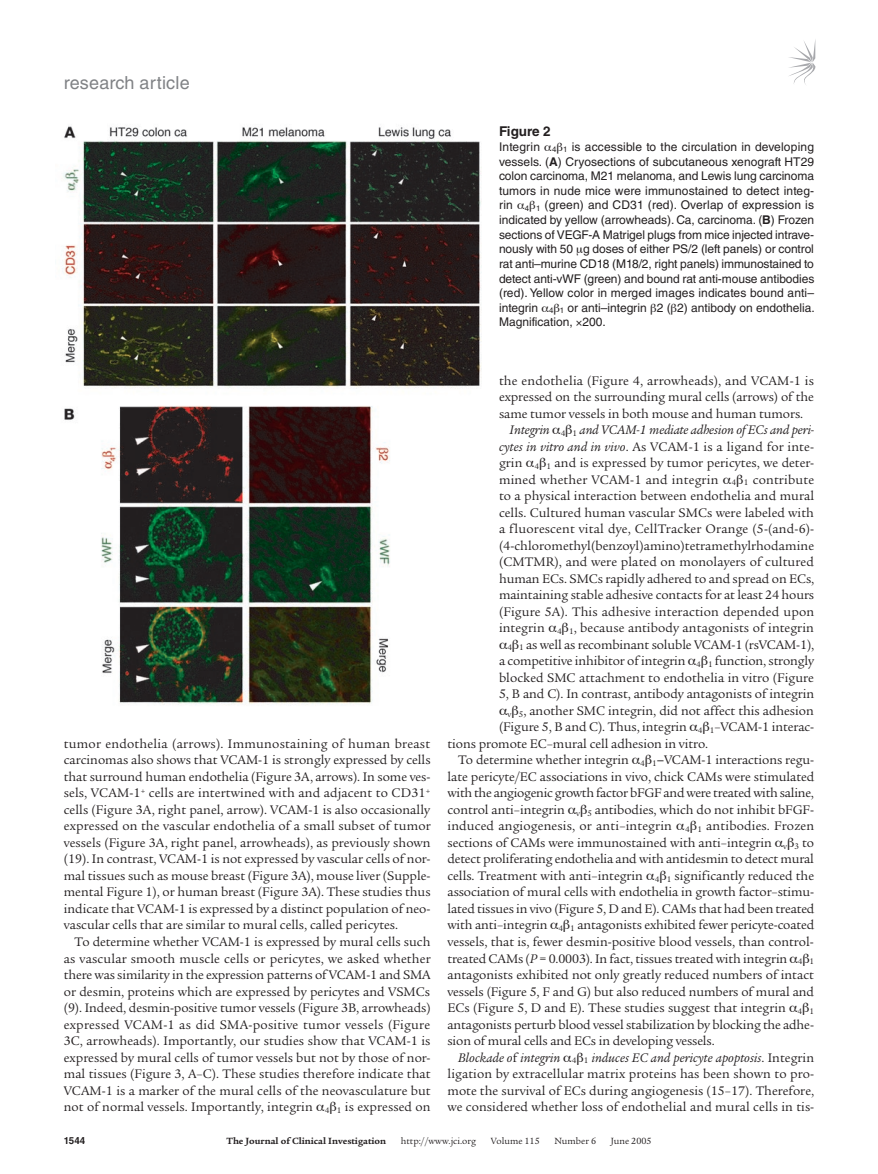
<style>
.page{position:relative;width:878px;height:1174px;background:#fff}
.page>*{position:absolute;margin:0;border:0;box-sizing:border-box;transform-origin:0 0}
.t1{font:18px "Helvetica LT Std";letter-spacing:.01em;color:#808285}
.t2{font:13.5px/16.5px "Legacy Serif Std";letter-spacing:-.005em;color:#231f20;text-align:justify}
.t3{font:italic 13.5px "Legacy Serif Std";letter-spacing:.005em;color:#231f20}
.t4{font:13.5px "Legacy Serif Std";letter-spacing:.015em;color:#231f20}
.t5{font:700 13.5px "Helvetica LT Std";color:#231f20}
.t6{font:12px/14.7px "Helvetica LT Std";color:#231f20;text-align:justify}
.t7{font:9.75px "Legacy Serif Std";color:#231f20}
.t8{font:700 9.75px "Legacy Serif Std";color:#231f20}
.t9{font:700 9.75px "Helvetica LT Std";color:#231f20}
.s1{font-weight:700}
.s2{font-style:italic}
.s3{font-style:normal}
</style>
<div class="page">
<svg style="left:789px;top:41px;width:26px;height:44px"></svg>
<img style="left:62px;top:126px;width:420px;height:579px">
<h1 class="t1" style="left:64px;top:72px;width:127px">research article</h1>
<p class="t5" style="left:499px;top:123px;width:53px">Figure 2</p>
<p class="t6" style="left:499px;top:139px;width:317px">Integrin <sub>4</sub> <sub>1</sub> is accessible to the circulation in developing vessels. (<span class="s1">A</span>) Cryosections of subcutaneous xenograft HT29 colon carcinoma, M21 melanoma, and Lewis lung carcinoma tumors in nude mice were immunostained to detect integ&shy;rin <sub>4</sub> <sub>1</sub> (green) and CD31 (red). Overlap of expression is indicated by yellow (arrowheads). Ca, carcinoma. (<span class="s1">B</span>) Frozen sections of VEGF-A Matrigel plugs from mice injected intrave&shy;nously with 50 g doses of either PS/2 (left panels) or control rat anti–murine CD18 (M18/2, right panels) immunostained to detect anti-vWF (green) and bound rat anti-mouse antibodies (red). Yellow color in merged images indicates bound anti– integrin <sub>4</sub> <sub>1</sub> or anti–integrin 2 ( 2) antibody on endothelia.<br>Magnification, 200.</p>
<p class="t2" style="left:64px;top:735px;width:368px">tumor endothelia (arrows). Immunostaining of human breast carcinomas also shows that VCAM-1 is strongly expressed by cells that surround human endothelia (Figure 3A, arrows). In some ves&shy;sels, VCAM-1<sup>+</sup> cells are intertwined with and adjacent to CD31<sup>+ </sup>cells (Figure 3A, right panel, arrow). VCAM-1 is also occasionally expressed on the vascular endothelia of a small subset of tumor vessels (Figure 3A, right panel, arrowheads), as previously shown (19). In contrast, VCAM-1 is not expressed by vascular cells of nor&shy;mal tissues such as mouse breast (Figure 3A), mouse liver (Supple&shy;mental Figure 1), or human breast (Figure 3A). These studies thus indicate that VCAM-1 is expressed by a distinct population of neo&shy;vascular cells that are similar to mural cells, called pericytes.</p>
<p class="t2" style="left:64px;top:933px;width:368px;text-indent:11px">To determine whether VCAM-1 is expressed by mural cells such as vascular smooth muscle cells or pericytes, we asked whether there was similarity in the expression patterns of VCAM-1 and SMA or desmin, proteins which are expressed by pericytes and VSMCs (9). Indeed, desmin-positive tumor vessels (Figure 3B, arrowheads) expressed VCAM-1 as did SMA-positive tumor vessels (Figure 3C, arrowheads). Importantly, our studies show that VCAM-1 is expressed by mural cells of tumor vessels but not by those of nor&shy;mal tissues (Figure 3, A–C). These studies therefore indicate that VCAM-1 is a marker of the mural cells of the neovasculature but not of normal vessels. Importantly, integrin <sub>4</sub> <sub>1</sub> is expressed on</p>
<p class="t2" style="left:499px;top:372px;width:316px">the endothelia (Figure 4, arrowheads), and VCAM-1 is</p>
<p class="t2" style="left:499px;top:389px;width:316px">expressed on the surrounding mural cells (arrows) of the</p>
<p class="t2" style="left:499px;top:405px;width:306px">same tumor vessels in both mouse and human tumors.</p>
<p class="t3" style="left:509px;top:422px;width:306px">Integrin <sub>4</sub> <sub>1</sub> and VCAM-1 mediate adhesion of ECs and peri-</p>
<p class="t2" style="left:499px;top:438px;width:317px"><span class="s2">cytes in vitro and in vivo</span>. As VCAM-1 is a ligand for inte-</p>
<p class="t2" style="left:499px;top:455px;width:317px">grin <sub>4</sub> <sub>1</sub> and is expressed by tumor pericytes, we deter-</p>
<p class="t4" style="left:499px;top:472px;width:316px">mined whether VCAM-1 and integrin <sub>4</sub> <sub>1</sub> contribute</p>
<p class="t2" style="left:499px;top:488px;width:317px">to a physical interaction between endothelia and mural</p>
<p class="t2" style="left:499px;top:504px;width:316px">cells. Cultured human vascular SMCs were labeled with</p>
<p class="t2" style="left:499px;top:521px;width:317px">a fluorescent vital dye, CellTracker Orange (5-(and-6)-</p>
<p class="t2" style="left:499px;top:537px;width:316px">(4-chloromethyl(benzoyl)amino)tetramethylrhodamine</p>
<p class="t2" style="left:499px;top:554px;width:316px">(CMTMR), and were plated on monolayers of cultured</p>
<p class="t2" style="left:499px;top:570px;width:317px">human ECs. SMCs rapidly adhered to and spread on ECs,</p>
<p class="t2" style="left:499px;top:587px;width:317px">maintaining stable adhesive contacts for at least 24 hours</p>
<p class="t2" style="left:499px;top:603px;width:316px">(Figure 5A). This adhesive interaction depended upon</p>
<p class="t2" style="left:499px;top:620px;width:316px">integrin <sub>4</sub> <sub>1</sub>, because antibody antagonists of integrin</p>
<p class="t2" style="left:507px;top:636px;width:308px"><sub>4</sub> <sub>1</sub> as well as recombinant soluble VCAM-1 (rsVCAM-1),</p>
<p class="t2" style="left:499px;top:653px;width:317px">a competitive inhibitor of integrin <sub>4</sub> <sub>1</sub> function, strongly</p>
<p class="t2" style="left:499px;top:669px;width:316px">blocked SMC attachment to endothelia in vitro (Figure</p>
<p class="t2" style="left:499px;top:686px;width:317px">5, B and C). In contrast, antibody antagonists of integrin</p>
<p class="t2" style="left:507px;top:702px;width:308px"><sub>v</sub> <sub>5</sub>, another SMC integrin, did not affect this adhesion</p>
<p class="t2" style="left:499px;top:719px;width:317px">(Figure 5, B and C). Thus, integrin <sub>4</sub> <sub>1</sub>–VCAM-1 interac-</p>
<p class="t2" style="left:447px;top:735px;width:262px">tions promote EC–mural cell adhesion in vitro.</p>
<p class="t2" style="left:458px;top:752px;width:357px">To determine whether integrin <sub>4</sub> <sub>1</sub>−VCAM-1 interactions regu-</p>
<p class="t2" style="left:447px;top:768px;width:368px">late pericyte/EC associations in vivo, chick CAMs were stimulated</p>
<p class="t2" style="left:447px;top:785px;width:368px">with the angiogenic growth factor bFGF and were treated with saline,</p>
<p class="t2" style="left:447px;top:801px;width:368px">control anti–integrin <sub>v</sub> <sub>5</sub> antibodies, which do not inhibit bFGF-</p>
<p class="t2" style="left:447px;top:818px;width:368px">induced angiogenesis, or anti–integrin <sub>4</sub> <sub>1</sub> antibodies. Frozen</p>
<p class="t2" style="left:447px;top:834px;width:368px">sections of CAMs were immunostained with anti–integrin <sub>v</sub> <sub>3</sub> to</p>
<p class="t2" style="left:447px;top:851px;width:368px">detect proliferating endothelia and with antidesmin to detect mural</p>
<p class="t2" style="left:447px;top:867px;width:368px">cells. Treatment with anti–integrin <sub>4</sub> <sub>1</sub> significantly reduced the</p>
<p class="t2" style="left:447px;top:884px;width:368px">association of mural cells with endothelia in growth factor–stimu-</p>
<p class="t2" style="left:447px;top:900px;width:368px">lated tissues in vivo (Figure 5, D and E). CAMs that had been treated</p>
<p class="t2" style="left:447px;top:917px;width:368px">with anti–integrin <sub>4</sub> <sub>1</sub> antagonists exhibited fewer pericyte-coated</p>
<p class="t2" style="left:447px;top:933px;width:368px">vessels, that is, fewer desmin-positive blood vessels, than control-</p>
<p class="t2" style="left:447px;top:950px;width:368px">treated CAMs (<span class="s2">P</span> = 0.0003). In fact, tissues treated with integrin <sub>4</sub> <sub>1</sub></p>
<p class="t2" style="left:447px;top:966px;width:368px">antagonists exhibited not only greatly reduced numbers of intact</p>
<p class="t2" style="left:447px;top:983px;width:368px">vessels (Figure 5, F and G) but also reduced numbers of mural and</p>
<p class="t2" style="left:447px;top:999px;width:368px">ECs (Figure 5, D and E). These studies suggest that integrin <sub>4</sub> <sub>1</sub></p>
<p class="t2" style="left:447px;top:1016px;width:368px">antagonists perturb blood vessel stabilization by blocking the adhe-</p>
<p class="t2" style="left:447px;top:1032px;width:269px">sion of mural cells and ECs in developing vessels.</p>
<p class="t3" style="left:458px;top:1049px;width:357px">Blockade o<span class="s3">f</span> integrin <sub>4</sub> <sub>1</sub> induces EC and pericyte apoptosis<span class="s3">. Integrin</span></p>
<p class="t2" style="left:447px;top:1065px;width:368px">ligation by extracellular matrix proteins has been shown to pro-</p>
<p class="t2" style="left:447px;top:1082px;width:368px">mote the survival of ECs during angiogenesis (15–17). Therefore,</p>
<p class="t2" style="left:447px;top:1098px;width:368px">we considered whether loss of endothelial and mural cells in tis-</p>
<p class="t9" style="left:64px;top:1134px;width:23px">1544</p>
<p class="t8" style="left:226px;top:1135px;width:161px">The Journal of Clinical Investigation</p>
<p class="t7" style="left:401px;top:1135px;width:77px">http://www.jci.org</p>
<p class="t7" style="left:491px;top:1135px;width:50px">Volume 115</p>
<p class="t7" style="left:554px;top:1135px;width:43px">Number 6</p>
<p class="t7" style="left:610px;top:1135px;width:42px">June 2005</p>
</div>
